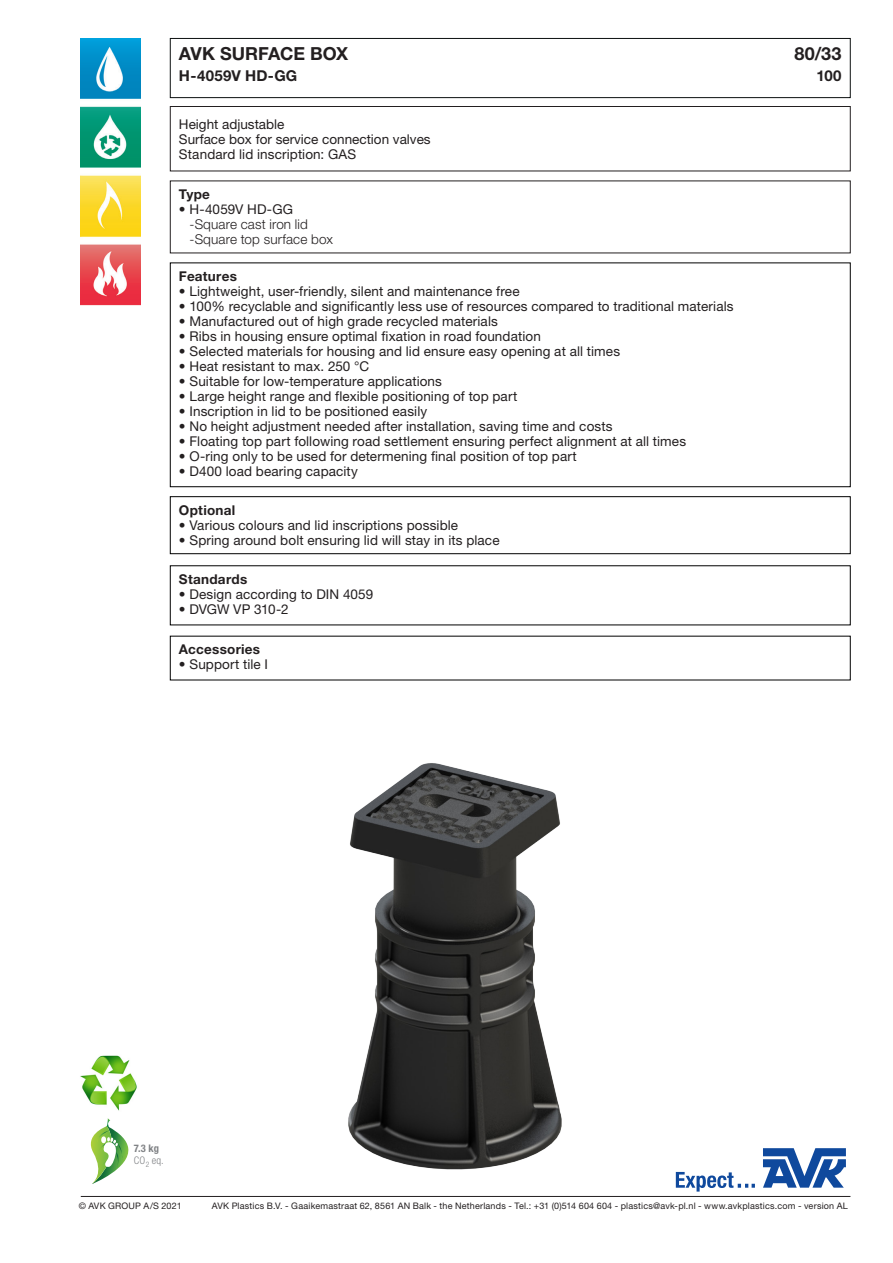
<style>
.page{position:relative;width:893px;height:1263px;background:#fff}
.page>*{position:absolute;margin:0;border:0;box-sizing:border-box;transform-origin:0 0}
.Headline{font:700 18px "Helvetica Neue LT Pro";color:#231f20}
.Headline-2{font:700 15px "Helvetica Neue LT Pro";letter-spacing:.02em;color:#231f20}
.Body_copy{font:13.5px "Helvetica Neue LT Pro";letter-spacing:.01em;color:#231f20}
.body_copy_bullet{font:300 13.5px "Helvetica Neue LT Pro";letter-spacing:.01em;color:#231f20}
.body_copy_bullet-2{font:700 13.5px "Helvetica Neue LT Pro";letter-spacing:.02em;color:#231f20}
.Body_copy_headline{font:700 13.5px "Helvetica Neue LT Pro";letter-spacing:.02em;color:#231f20}
.body_copy_bullet-3{font:13.5px "Helvetica Neue LT Pro";letter-spacing:.005em;color:#231f20}
.Body_copy-2{font:13.5px "Helvetica Neue LT Pro";letter-spacing:-.01em;color:#231f20}
.Body_copy-3{font:300 condensed 10.5px "Helvetica Neue LT Pro";color:#808285}
.Body_copy-4{font:700 condensed 10.5px "Helvetica Neue LT Pro";color:#808285}
.Address_and_copyrigh{font:9px "Helvetica Neue LT Pro";letter-spacing:.025em;color:#231f20}
</style>
<div class="page">
<img style="left:348px;top:763px;width:352px;height:429px">
<div style="left:170px;top:106px;width:680px;height:65px;border:1px solid #231f20"></div>
<img style="left:81px;top:38px;width:59px;height:268px">
<svg style="left:763px;top:1148px;width:83px;height:40px"></svg>
<svg style="left:676px;top:1172px;width:79px;height:19px"></svg>
<hr style="left:81px;top:1196px;width:769px;height:1px;background:#231f20">
<img style="left:80px;top:1055px;width:57px;height:56px">
<svg style="left:90px;top:1118px;width:39px;height:66px"></svg>
<div style="left:170px;top:38px;width:680px;height:60px;border:1px solid #0c1010"></div>
<div style="left:170px;top:263px;width:680px;height:224px;border:1px solid #000"></div>
<div style="left:170px;top:496px;width:680px;height:58px;border:1px solid #000"></div>
<p class="Headline" style="left:179px;top:42px;width:171px">AVK SURFACE BOX</p>
<p class="Headline" style="left:794px;top:42px;width:49px">80/33</p>
<p class="Headline-2" style="left:179px;top:66px;width:120px">H-4059V HD-GG</p>
<p class="Headline-2" style="left:816px;top:66px;width:27px">100</p>
<p class="Body_copy" style="left:179px;top:116px;width:107px">Height adjustable</p>
<p class="Body_copy" style="left:179px;top:131px;width:253px">Surface box for service connection valves</p>
<p class="Body_copy" style="left:179px;top:146px;width:179px">Standard lid inscription: GAS</p>
<p class="body_copy_bullet-2" style="left:179px;top:186px;width:33px">Type</p>
<p class="body_copy_bullet-3" style="left:179px;top:201px;width:116px">• H-4059V HD-GG</p>
<p class="body_copy_bullet" style="left:190px;top:216px;width:120px">-Square cast iron lid</p>
<p class="body_copy_bullet" style="left:190px;top:231px;width:145px">-Square top surface box</p>
<p class="Body_copy_headline" style="left:179px;top:268px;width:60px">Features</p>
<p class="Body_copy" style="left:179px;top:283px;width:342px">• Lightweight, user-friendly, silent and maintenance free</p>
<p class="Body_copy" style="left:179px;top:298px;width:556px">• 100% recyclable and significantly less use of resources compared to traditional materials</p>
<p class="Body_copy" style="left:179px;top:313px;width:320px">• Manufactured out of high grade recycled materials</p>
<p class="Body_copy" style="left:179px;top:328px;width:363px">• Ribs in housing ensure optimal fixation in road foundation</p>
<p class="Body_copy" style="left:179px;top:343px;width:443px">• Selected materials for housing and lid ensure easy opening at all times</p>
<p class="Body_copy" style="left:179px;top:358px;width:192px">• Heat resistant to max. 250 °C</p>
<p class="Body_copy" style="left:179px;top:373px;width:265px">• Suitable for low-temperature applications</p>
<p class="Body_copy" style="left:179px;top:388px;width:340px">• Large height range and flexible positioning of top part</p>
<p class="Body_copy" style="left:179px;top:403px;width:250px">• Inscription in lid to be positioned easily</p>
<p class="Body_copy" style="left:179px;top:418px;width:435px">• No height adjustment needed after installation, saving time and costs</p>
<p class="Body_copy" style="left:179px;top:433px;width:509px">• Floating top part following road settlement ensuring perfect alignment at all times</p>
<p class="Body_copy" style="left:179px;top:448px;width:399px">• O-ring only to be used for determening final position of top part</p>
<p class="Body_copy" style="left:179px;top:463px;width:181px">• D400 load bearing capacity</p>
<p class="body_copy_bullet-2" style="left:179px;top:502px;width:58px">Optional</p>
<p class="Body_copy" style="left:179px;top:517px;width:281px">• Various colours and lid inscriptions possible</p>
<p class="Body_copy" style="left:179px;top:532px;width:322px">• Spring around bolt ensuring lid will stay in its place</p>
<p class="body_copy_bullet-2" style="left:179px;top:571px;width:70px">Standards</p>
<p class="Body_copy" style="left:179px;top:586px;width:196px">• Design according to DIN 4059</p>
<p class="Body_copy-2" style="left:179px;top:601px;width:111px">• DVGW VP 310-2</p>
<p class="Body_copy_headline" style="left:179px;top:641px;width:83px">Accessories</p>
<p class="Body_copy" style="left:179px;top:657px;width:91px">• Support tile I</p>
<p class="Body_copy-4" style="left:134px;top:1141px;width:27px">7.3 kg</p>
<p class="Body_copy-3" style="left:134px;top:1154px;width:31px">CO<sub>2</sub> eq.</p>
<p class="Address_and_copyrigh" style="left:79px;top:1201px;width:105px">© AVK GROUP A/S 2021</p>
<p class="Address_and_copyrigh" style="left:212px;top:1201px;width:638px">AVK Plastics B.V. - Gaaikemastraat 62, 8561 AN Balk - the Netherlands - Tel.: +31 (0)514 604 604 - plastics@avk-pl.nl - www.avkplastics.com - version AL</p>
</div>
